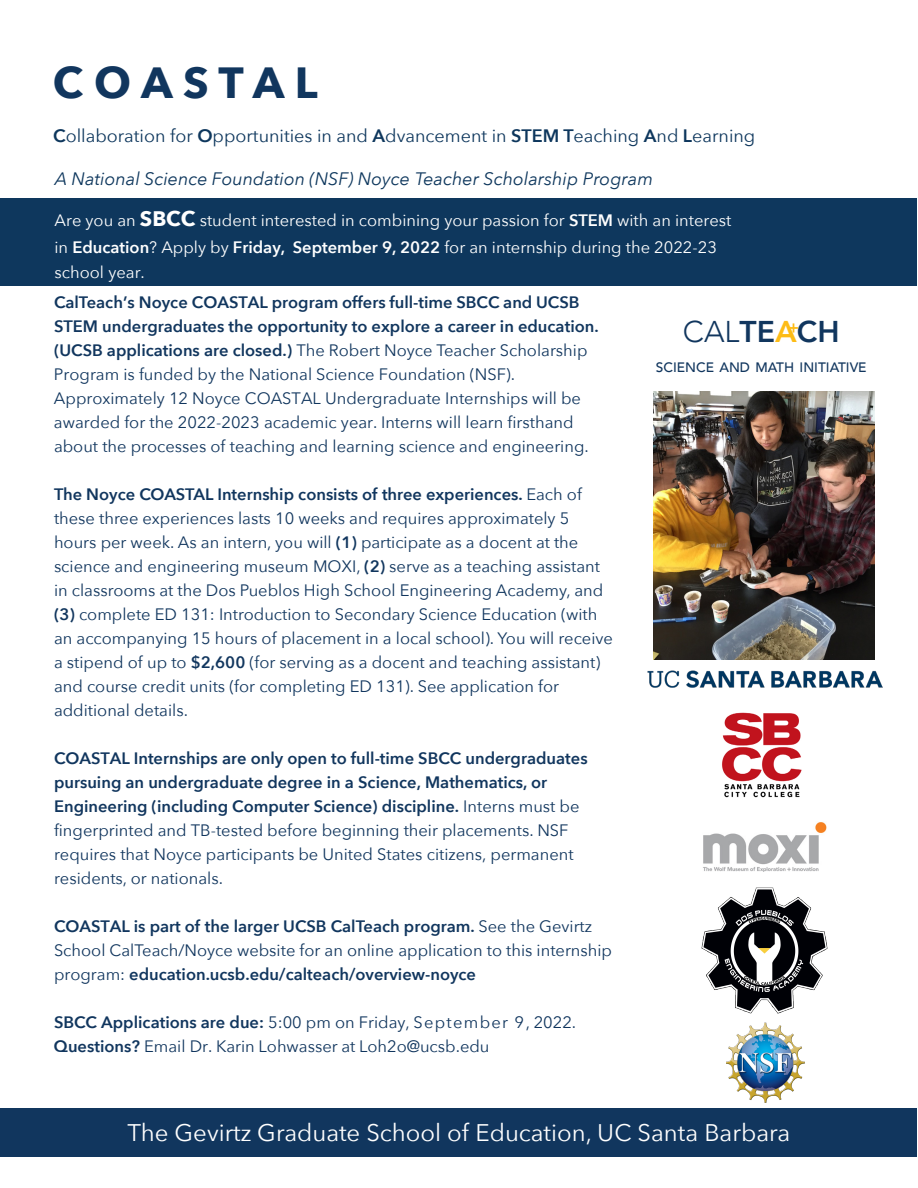
<style>
.page{position:relative;width:918px;height:1188px;background:#fff}
.page>*{position:absolute;margin:0;border:0;box-sizing:border-box;transform-origin:0 0}
.t1{font:700 43.5px "Avenir Next";color:#11365e}
.t2{font:800 30px "Avenir";color:#11365e}
.t3{font:24px "Avenir Next";color:#fff}
.t4{font:18px "Avenir Next";color:#0e375d}
.t5{font:italic 18px "Avenir Next";color:#0e375d}
.t6{font:16.5px/24px "Avenir Next";color:#11365e}
.t7{font:600 16.5px/24px "Avenir Next";color:#11365e}
.t8{font:16.5px/27px "Avenir Next";color:#fff}
.t9{font:800 16.5px "Avenir";color:#fdbc16}
.t10{font:500 13.65px "Avenir";color:#11365e}
.s1{font-weight:600}
.s2{font-weight:700;font-size:21px}
.s3{font-style:inherit}
.s4{font-weight:400}
.s5{font-weight:300}
.s6{color:#fdbc16}
</style>
<div class="page">
<img style="left:722px;top:712px;width:80px;height:86px">
<div style="left:1px;top:198px;width:916px;height:87px;background:#0e375d"></div>
<div style="left:1px;top:1108px;width:916px;height:49px;background:#11365e"></div>
<img style="left:648px;top:671px;width:234px;height:17px">
<img style="left:726px;top:1022px;width:79px;height:81px">
<img style="left:653px;top:392px;width:222px;height:267px">
<img style="left:703px;top:822px;width:123px;height:50px">
<img style="left:701px;top:887px;width:127px;height:127px">
<p class="t1" style="left:53px;top:46px;width:266px">C O A S T A L</p>
<p class="t4" style="left:53px;top:121px;width:704px"><span class="s1">C</span>ollaboration for <span class="s1">O</span>pportunities in and <span class="s1">A</span>dvancement in <span class="s1">STEM T</span>eaching <span class="s1">A</span>nd <span class="s1">L</span>earning</p>
<p class="t5" style="left:55px;top:164px;width:600px">A National Science Foundation (NSF) Noyce Teacher Scholarship Program</p>
<p class="t8" style="left:55px;top:206px;width:678px">Are you an <span class="s2">SBCC</span> student interested in combining your passion for <span class="s1">STEM</span> with an interest in <span class="s1">Education</span>? Apply by <span class="s1">Friday, September 9, 2022</span> for an internship during the 202<span class="s3">2</span>-2<span class="s3">3</span></p>
<p class="t8" style="left:55px;top:258px;width:92px">school year.</p>
<p class="t6" style="left:54px;top:289px;width:546px"><span class="s1">CalTeach’s Noyce COASTAL program offers full-time SBCC and UCSB STEM undergraduates the opportunity to explore a career in education. (UCSB applications are closed.)</span> The Robert Noyce Teacher Scholarship Program is funded by the National Science Foundation (NSF).<br>Approximately 12 Noyce COASTAL Undergraduate Internships will be awarded for the 202<span class="s3">2</span>-202<span class="s3">3</span> academic year. Interns will learn firsthand about the processes of teaching and learning science and engineering.</p>
<p class="t6" style="left:54px;top:481px;width:560px"><span class="s1">The Noyce COASTAL Internship consists of three experiences.</span> Each of these three experiences lasts 10 weeks and requires approximately 5 hours per week. As an intern, you will <span class="s1">(1)</span> participate as a docent at the science and engineering museum MOXI, <span class="s1">(2)</span> serve as a teaching assistant in classrooms at the Dos Pueblos High School Engineering Academy, and <span class="s1">(3)</span> complete ED 131: Introduction to Secondary Science Education (with an accompanying 15 hours of placement in a local school). You will receive a stipend of up to <span class="s1">$2,600</span> (for serving as a docent and teaching assistant) and course credit units (for completing ED 131). See application for additional details.</p>
<p class="t7" style="left:54px;top:746px;width:535px">COASTAL Internships are only open to full-time SBCC undergraduates pursuing an undergraduate degree in a Science, Mathematics, or Engineering (including Computer Science) discipline. <span class="s4">Interns must be fingerprinted and TB-tested before beginning their placements. NSF requires that Noyce participants be United States citizens, permanent residents, or nationals.</span></p>
<p class="t7" style="left:54px;top:914px;width:560px">COASTAL is part of the larger UCSB CalTeach program. <span class="s4">See the Gevirtz<br>School CalTeach/Noyce website for an</span> <span class="s4">online</span> <span class="s4">application to this internship program:</span> education.ucsb.edu/calteach/overview-noyce</p>
<p class="t6" style="left:54px;top:1009px;width:524px"><span class="s1">SBCC Applications are due:</span> 5:00 pm on <span class="s3">Friday</span>, <span class="s3">September 9</span>, 202<span class="s3">2.<br></span><span class="s1">Questions?</span> Email Dr. Karin Lohwasser at Loh2o@ucsb.edu</p>
<p class="t2" style="left:683px;top:309px;width:158px"><span class="s5">CAL</span>TE<span class="s6">A</span>CH</p>
<p class="t10" style="left:656px;top:356px;width:212px">SCIENCE AND MATH INITIATIVE</p>
<p class="t9" style="left:788px;top:315px;width:12px">+</p>
<p class="t3" style="left:128px;top:1113px;width:664px">The Gevirtz Graduate School of Education, UC Santa Barbara</p>
</div>
